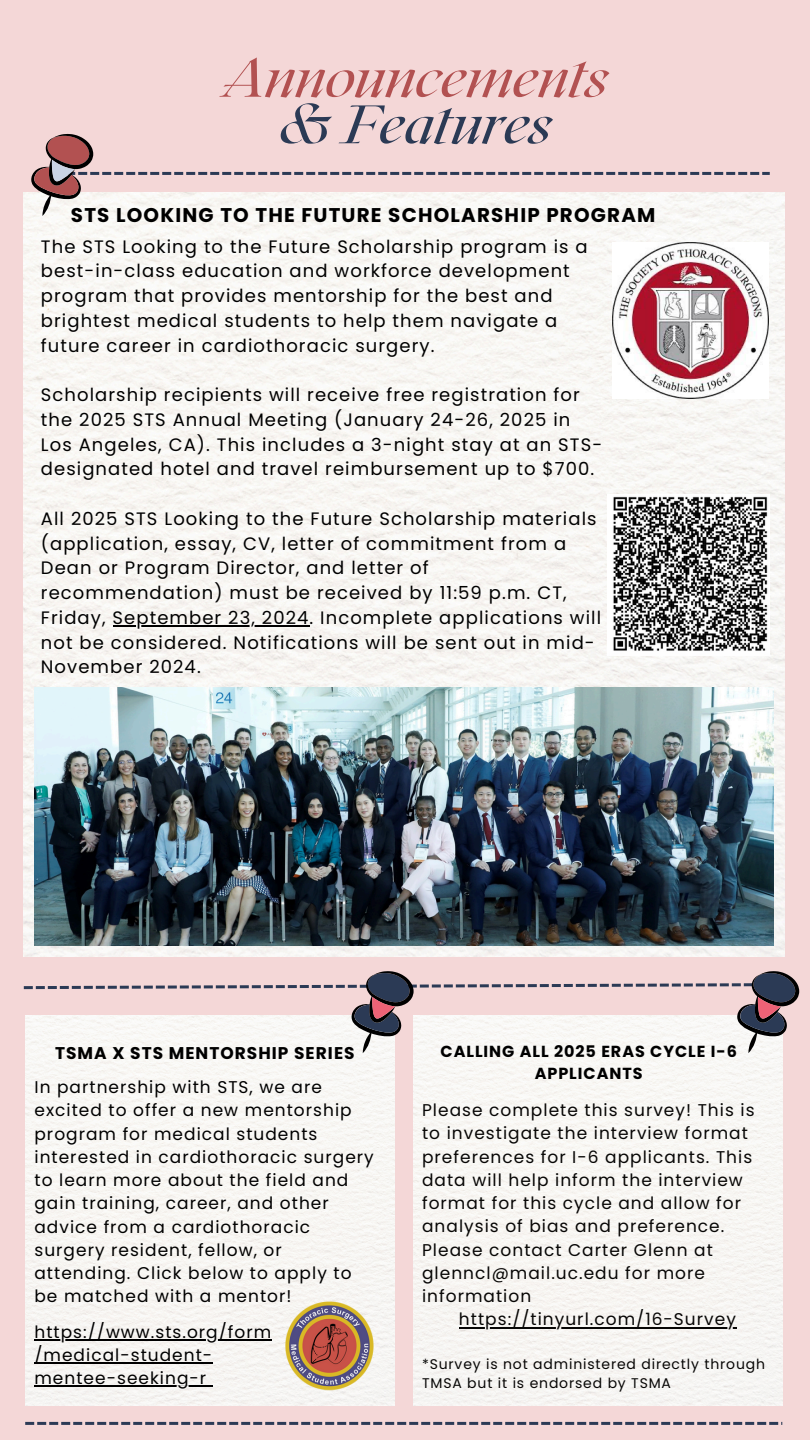
<style>
.page{position:relative;width:810px;height:1440px;background:#f4d7d7}
.page>*{position:absolute;margin:0;border:0;box-sizing:border-box;transform-origin:0 0}
.t1{font:italic 54px "Roxborough CF";color:#b25151}
.t2{font:italic 54px "Roxborough CF";color:#2b3a55}
.t3{font:700 19.9px "Poppins";letter-spacing:.06em;color:#000}
.t4{font:18px/24.8px "Poppins";letter-spacing:.06em;color:#000}
.t5{font:17px/23.2px "Poppins";letter-spacing:.06em;color:#000}
.t6{font:17px/23.2px "Poppins";letter-spacing:.06em;color:#070605}
.t7{font:700 17px "Poppins";letter-spacing:.06em;color:#000}
.t8{font:700 16px/21.8px "Poppins";letter-spacing:.06em;color:#000;text-align:center}
.t9{font:14px/19.5px "Poppins";letter-spacing:.06em;color:#070605}
</style>
<div class="page">
<svg style="left:25px;top:1422px;width:757px;height:3px"></svg>
<div style="left:23px;top:192px;width:761px;height:765px;background:#f8f6f3"></div>
<svg style="left:31px;top:134px;width:739px;height:82px"></svg>
<img style="left:612px;top:242px;width:156px;height:156px">
<img style="left:607px;top:494px;width:162px;height:162px">
<img style="left:34px;top:688px;width:739px;height:258px">
<div style="left:414px;top:1053px;width:369px;height:352px;background:#f7f6f3"></div>
<div style="left:26px;top:1053px;width:369px;height:352px;background:#f8f6f3"></div>
<svg style="left:24px;top:971px;width:775px;height:82px"></svg>
<img style="left:281px;top:1293px;width:101px;height:110px">
<hr style="left:113px;top:625px;width:197px;height:2px;background:#000">
<hr style="left:34px;top:1339px;width:238px;height:2px;background:#000">
<hr style="left:34px;top:1362px;width:179px;height:2px;background:#000">
<hr style="left:34px;top:1386px;width:173px;height:1px;background:#000">
<hr style="left:459px;top:1327px;width:278px;height:1px;background:#070605">
<p class="t1" style="left:223px;top:43px;width:386px">Announcements</p>
<p class="t2" style="left:280px;top:89px;width:273px">&amp; Features</p>
<p class="t3" style="left:71px;top:202px;width:586px">STS LOOKING TO THE FUTURE SCHOLARSHIP PROGRAM</p>
<h2 class="t4" style="left:41px;top:234px;width:548px">The STS Looking to the Future Scholarship program is a best-in-class education and workforce development program that provides mentorship for the best and brightest medical students to help them navigate a future career in cardiothoracic surgery.</h2>
<h3 class="t4" style="left:41px;top:382px;width:563px">Scholarship recipients will receive free registration for the 2025 STS Annual Meeting (January 24-26, 2025 in Los Angeles, CA). This includes a 3-night stay at an STS&shy;designated hotel and travel reimbursement up to $700.</h3>
<h3 class="t4" style="left:41px;top:506px;width:562px">All 2025 STS Looking to the Future Scholarship materials (application, essay, CV, letter of commitment from a Dean or Program Director, and letter of recommendation) must be received by 11:59 p.m. CT, Friday, September 23, 2024. Incomplete applications will</h3>
<h3 class="t4" style="left:41px;top:630px;width:555px">not be considered. Notifications will be sent out in mid-<br>November 2024.</h3>
<h1 class="t7" style="left:55px;top:1041px;width:301px">TSMA X STS MENTORSHIP SERIES</h1>
<h1 class="t8" style="left:441px;top:1041px;width:298px">CALLING ALL 2025 ERAS CYCLE I-6<br>APPLICANTS</h1>
<p class="t5" style="left:34px;top:1075px;width:341px">In partnership with STS, we are excited to offer a new mentorship program for medical students interested in cardiothoracic surgery to learn more about the field and gain training, career, and other advice from a cardiothoracic surgery resident, fellow, or attending. Click below to apply to be matched with a mentor!</p>
<p class="t5" style="left:34px;top:1320px;width:238px">https://www.sts.org/form /medical-student-</p>
<p class="t5" style="left:34px;top:1366px;width:173px">mentee-seeking-r</p>
<p class="t6" style="left:422px;top:1099px;width:334px">Please complete this survey! This is to investigate the interview format preferences for I-6 applicants. This data will help inform the interview format for this cycle and allow for analysis of bias and preference.<br>Please contact Carter Glenn at glenncl@mail.uc.edu for more information</p>
<p class="t6" style="left:459px;top:1308px;width:278px">https://tinyurl.com/16-Survey</p>
<p class="t9" style="left:422px;top:1354px;width:345px">*Survey is not administered directly through<br>TMSA but it is endorsed by TSMA</p>
</div>
